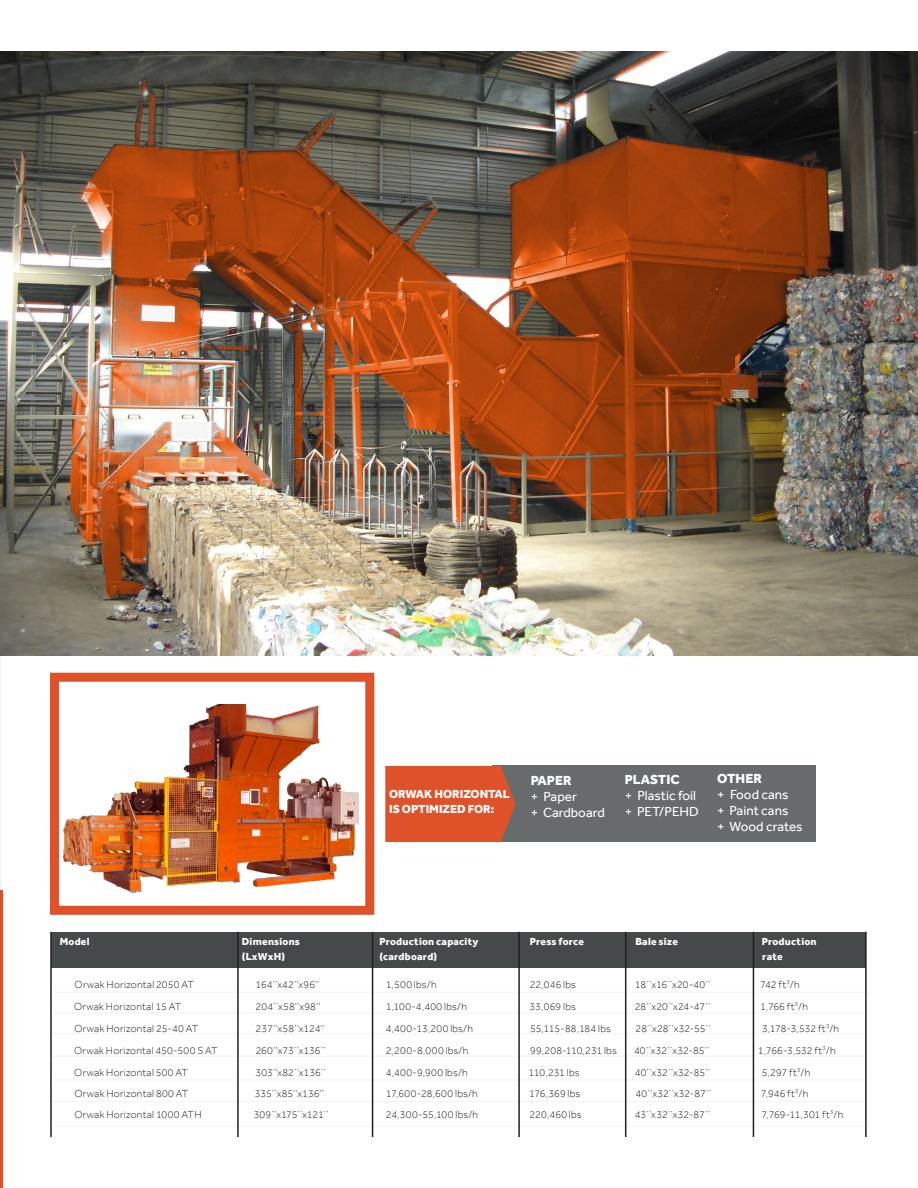
<style>
.page{position:relative;width:918px;height:1188px;background:#fff}
.page>*{position:absolute;margin:0;border:0;box-sizing:border-box;transform-origin:0 0}
.Box{font:13.5px/16.2px "Effra";color:#fff}
.Box-2{font:800 13.5px "Effra";color:#fff}
.t1{font:800 12px/14.4px "Effra";color:#fff}
.List_1{font:300 10.5px "Effra";letter-spacing:.015em;color:#231f20}
.List_1-2{font:800 10.5px "Effra";letter-spacing:.02em;color:#fff}
.List_1-3{font:300 10.5px "Effra";letter-spacing:-.005em;color:#231f20}
.List_1-4{font:300 10.5px "Effra";letter-spacing:-.01em;color:#231f20}
.List_1-5{font:300 10.5px "Effra";letter-spacing:.035em;color:#231f20}
.s1{font-weight:800}
</style>
<div class="page">
<hr style="left:0;top:524px;width:1px;height:365px;background:#666b6b">
<hr style="left:0;top:890px;width:2px;height:298px;background:#df5129">
<img style="left:63px;top:705px;width:296px;height:187px">
<img style="left:0;top:51px;width:918px;height:604px">
<div style="left:50px;top:673px;width:324px;height:242px;border:9px solid #df5129"></div>
<hr style="left:53px;top:1125px;width:815px;height:2px;background:#f4f4f0">
<div style="left:51px;top:932px;width:815px;height:35px;background:#454949"></div>
<hr style="left:53px;top:992px;width:815px;height:1px;background:#f4f4f0">
<hr style="left:53px;top:1012px;width:816px;height:2px;background:#f4f4f0">
<hr style="left:52px;top:1033px;width:815px;height:1px;background:#f4f4f0">
<hr style="left:53px;top:1079px;width:815px;height:2px;background:#f4f4f0">
<div style="left:493px;top:766px;width:323px;height:76px;background:#666b6b"></div>
<svg style="left:385px;top:766px;width:131px;height:76px;background:#d7522d"></svg>
<hr style="left:51px;top:1056px;width:816px;height:1px;background:#f4f4f0">
<hr style="left:50px;top:1101px;width:815px;height:1px;background:#f4f4f0">
<hr style="left:50px;top:932px;width:2px;height:205px;background:#231f20">
<hr style="left:237px;top:932px;width:2px;height:205px;background:#231f20">
<hr style="left:372px;top:932px;width:1px;height:205px;background:#231f20">
<hr style="left:518px;top:932px;width:2px;height:205px;background:#231f20">
<hr style="left:625px;top:932px;width:1px;height:205px;background:#231f20">
<hr style="left:753px;top:932px;width:1px;height:205px;background:#231f20">
<hr style="left:865px;top:932px;width:2px;height:205px;background:#231f20">
<p class="t1" style="left:389px;top:787px;width:122px">ORWAK HORIZONTAL<br>IS OPTIMIZED FOR:</p>
<p class="Box-2" style="left:531px;top:772px;width:42px">PAPER</p>
<p class="Box" style="left:531px;top:788px;width:48px">+ Paper</p>
<p class="Box" style="left:531px;top:804px;width:75px">+ Cardboard</p>
<p class="Box-2" style="left:625px;top:771px;width:56px">PLASTIC</p>
<p class="Box" style="left:625px;top:787px;width:73px">+ Plastic foil</p>
<p class="Box" style="left:625px;top:803px;width:76px">+ PET/PEHD</p>
<p class="Box" style="left:717px;top:770px;width:73px"><span class="s1">OTHER<br></span>+ Food cans</p>
<p class="Box" style="left:717px;top:802px;width:73px">+ Paint cans</p>
<p class="Box" style="left:717px;top:819px;width:87px">+ Wood crates</p>
<p class="List_1-2" style="left:60px;top:935px;width:31px">Model</p>
<p class="List_1-2" style="left:242px;top:935px;width:60px">Dimensions</p>
<p class="List_1-2" style="left:379px;top:935px;width:101px">Production capacity</p>
<p class="List_1-2" style="left:530px;top:935px;width:56px">Press force</p>
<p class="List_1-2" style="left:635px;top:935px;width:44px">Bale size</p>
<p class="List_1-2" style="left:762px;top:935px;width:56px">Production</p>
<p class="List_1-2" style="left:242px;top:950px;width:45px">(LxWxH)</p>
<p class="List_1-2" style="left:379px;top:950px;width:59px">(cardboard)</p>
<p class="List_1-2" style="left:762px;top:950px;width:22px">rate</p>
<p class="List_1" style="left:75px;top:978px;width:121px">Orwak Horizontal 2050 AT</p>
<p class="List_1" style="left:256px;top:978px;width:65px">164´´x42’’x96’’</p>
<p class="List_1" style="left:386px;top:978px;width:52px">1,500 lbs/h</p>
<p class="List_1" style="left:530px;top:978px;width:48px">22,046 lbs</p>
<p class="List_1" style="left:635px;top:978px;width:77px">18´´x16´´x20-40´´</p>
<p class="List_1" style="left:760px;top:978px;width:41px">742 ft<sup>3</sup>/h</p>
<p class="List_1" style="left:74px;top:1000px;width:109px">Orwak Horizontal 15 AT</p>
<p class="List_1" style="left:256px;top:1000px;width:67px">204´´x58’’x98’’</p>
<p class="List_1" style="left:386px;top:1000px;width:83px">1,100-4,400 lbs/h</p>
<p class="List_1" style="left:530px;top:1000px;width:48px">33,069 lbs</p>
<p class="List_1" style="left:635px;top:1000px;width:77px">28´´x20´´x24-47´´</p>
<p class="List_1" style="left:760px;top:1000px;width:49px">1,766 ft<sup>3</sup>/h</p>
<p class="List_1" style="left:75px;top:1022px;width:125px">Orwak Horizontal 25-40 AT</p>
<p class="List_1-4" style="left:256px;top:1022px;width:71px">237’’x58’’x124’’</p>
<p class="List_1" style="left:386px;top:1022px;width:89px">4,400-13,200 lbs/h</p>
<p class="List_1" style="left:530px;top:1022px;width:82px">55,115-88,184 lbs</p>
<p class="List_1" style="left:636px;top:1022px;width:77px">28´´x28´´x32-55´´</p>
<p class="List_1" style="left:762px;top:1022px;width:79px">3,178-3,532 ft<sup>3</sup>/h</p>
<p class="List_1" style="left:74px;top:1044px;width:145px">Orwak Horizontal 450-500 S AT</p>
<p class="List_1-3" style="left:256px;top:1044px;width:72px">260’’x73´´x136´´</p>
<p class="List_1-5" style="left:386px;top:1044px;width:84px">2,200-8,000 lbs/h</p>
<p class="List_1" style="left:530px;top:1044px;width:88px">99,208-110,231 lbs</p>
<p class="List_1" style="left:634px;top:1044px;width:77px">40´´x32´´x32-85´´</p>
<p class="List_1" style="left:758px;top:1044px;width:79px">1,766-3,532 ft<sup>3</sup>/h</p>
<p class="List_1" style="left:74px;top:1066px;width:115px">Orwak Horizontal 500 AT</p>
<p class="List_1" style="left:256px;top:1066px;width:72px">303’’x82´´x136´´</p>
<p class="List_1" style="left:386px;top:1066px;width:83px">4,400-9,900 lbs/h</p>
<p class="List_1-3" style="left:529px;top:1066px;width:52px">110,231 lbs</p>
<p class="List_1" style="left:635px;top:1066px;width:77px">40´´x32´´x32-85´´</p>
<p class="List_1" style="left:762px;top:1066px;width:50px">5,297 ft<sup>3</sup>/h</p>
<p class="List_1" style="left:75px;top:1087px;width:115px">Orwak Horizontal 800 AT</p>
<p class="List_1" style="left:255px;top:1087px;width:70px">335´´x85’’x136’’</p>
<p class="List_1" style="left:386px;top:1087px;width:93px">17,600-28,600 lbs/h</p>
<p class="List_1" style="left:529px;top:1087px;width:53px">176,369 lbs</p>
<p class="List_1" style="left:636px;top:1087px;width:77px">40´´x32´´x32-87´´</p>
<p class="List_1" style="left:761px;top:1087px;width:49px">7,946 ft<sup>3</sup>/h</p>
<p class="List_1" style="left:75px;top:1108px;width:129px">Orwak Horizontal 1000 ATH</p>
<p class="List_1-4" style="left:254px;top:1108px;width:77px">309´´x175´´x121´´</p>
<p class="List_1" style="left:386px;top:1108px;width:94px">24,300-55,100 lbs/h</p>
<p class="List_1" style="left:530px;top:1108px;width:54px">220,460 lbs</p>
<p class="List_1-3" style="left:635px;top:1108px;width:77px">43´´x32´´x32-87´´</p>
<p class="List_1-3" style="left:762px;top:1108px;width:83px">7,769-11,301 ft<sup>3</sup>/h</p>
</div>
